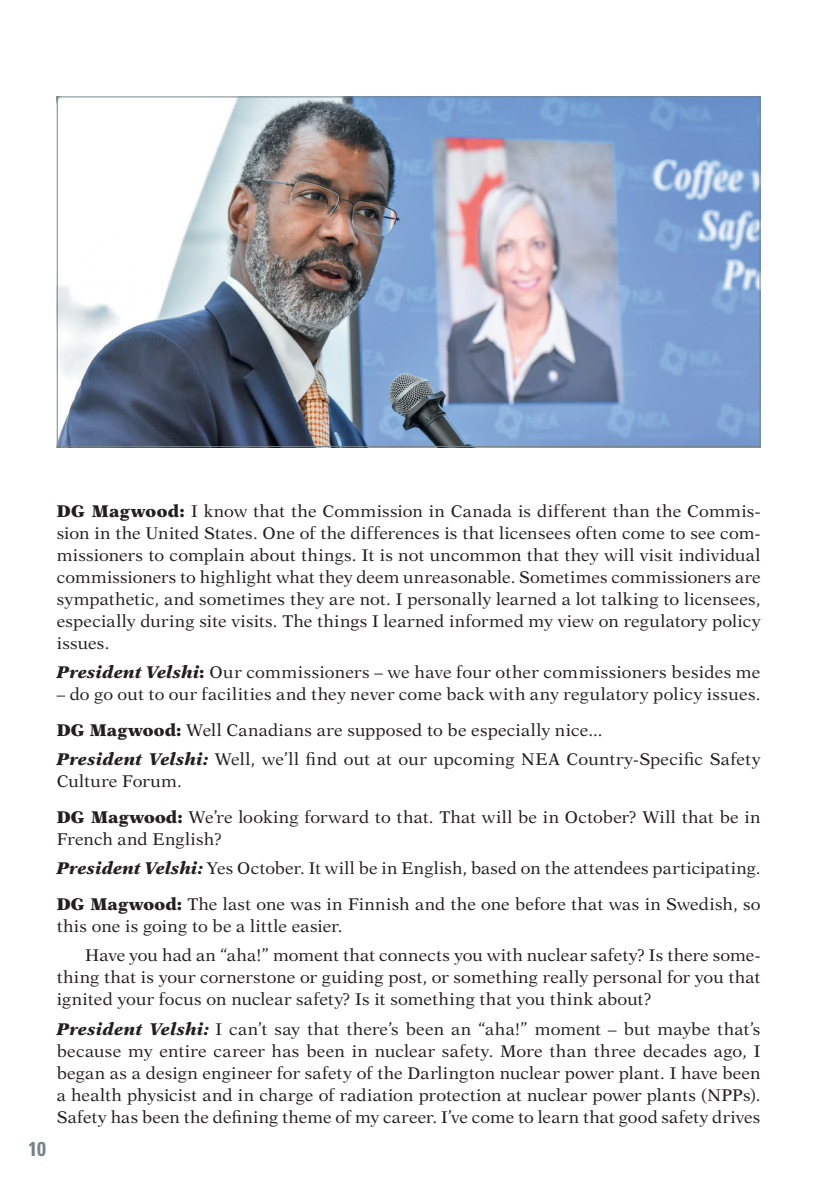
<style>
.page{position:relative;width:840px;height:1191px;background:#fff}
.page>*{position:absolute;margin:0;border:0;box-sizing:border-box;transform-origin:0 0}
.t1{font:700 condensed 20px "Univers LT Std";color:#76838a}
.NEA_DG{font:17px/22px "New Aster LT Std";letter-spacing:.015em;color:#231f20}
.OTHER_SPEAKER{font:17px/22px "New Aster LT Std";letter-spacing:.015em;color:#231f20}
.Texte_courant_retrai{font:17px/22px "New Aster LT Std";letter-spacing:.01em;color:#231f20;text-align:justify}
.s1{font-weight:900}
.s2{font-weight:900;font-style:italic}
</style>
<div class="page">
<img style="left:59px;top:98px;width:699px;height:347px">
<p class="t1" style="left:28px;top:1136px;width:19px">10</p>
<p class="NEA_DG" style="left:57px;top:500px;width:705px;text-align:justify"><span class="s1">DG Magwood:</span> I know that the Commission in Canada is different than the Commis&shy;sion in the United States. One of the differences is that licensees often come to see com&shy;missioners to complain about things. It is not uncommon that they will visit individual commissioners to highlight what they deem unreasonable. Sometimes commissioners are sympathetic, and sometimes they are not. I personally learned a lot talking to licensees, especially during site visits. The things I learned informed my view on regulatory policy issues.</p>
<p class="OTHER_SPEAKER" style="left:57px;top:661px;width:704px"><span class="s2">President Velshi</span><span class="s1">:</span> Our commissioners – we have four other commissioners besides me</p>
<p class="OTHER_SPEAKER" style="left:57px;top:683px;width:705px">– do go out to our facilities and they never come back with any regulatory policy issues.</p>
<p class="NEA_DG" style="left:57px;top:719px;width:547px"><span class="s1">DG Magwood:</span> Well Canadians are supposed to be especially nice...</p>
<p class="OTHER_SPEAKER" style="left:57px;top:748px;width:704px"><span class="s2">President Velshi:</span> Well, we’ll find out at our upcoming NEA Country-Specific Safety<br>Culture Forum.</p>
<p class="NEA_DG" style="left:57px;top:806px;width:705px"><span class="s1">DG Magwood:</span> We’re looking forward to that. That will be in October? Will that be in<br>French and English?</p>
<p class="OTHER_SPEAKER" style="left:57px;top:857px;width:705px"><span class="s2">President Velshi:</span> Yes October. It will be in English, based on the attendees participating.</p>
<p class="NEA_DG" style="left:57px;top:892px;width:705px"><span class="s1">DG Magwood:</span> The last one was in Finnish and the one before that was in Swedish, so this one is going to be a little easier.</p>
<p class="Texte_courant_retrai" style="left:57px;top:944px;width:705px;text-indent:28px">Have you had an “aha!” moment that connects you with nuclear safety? Is there some&shy;thing that is your cornerstone or guiding post, or something really personal for you that ignited your focus on nuclear safety? Is it something that you think about?</p>
<p class="OTHER_SPEAKER" style="left:57px;top:1018px;width:705px;text-align:justify"><span class="s2">President Velshi:</span> I can’t say that there’s been an “aha!” moment – but maybe that’s because my entire career has been in nuclear safety. More than three decades ago, I began as a design engineer for safety of the Darlington nuclear power plant. I have been a health physicist and in charge of radiation protection at nuclear power plants (NPPs).<br>Safety has been the defining theme of my career. I’ve come to learn that good safety drives</p>
</div>
